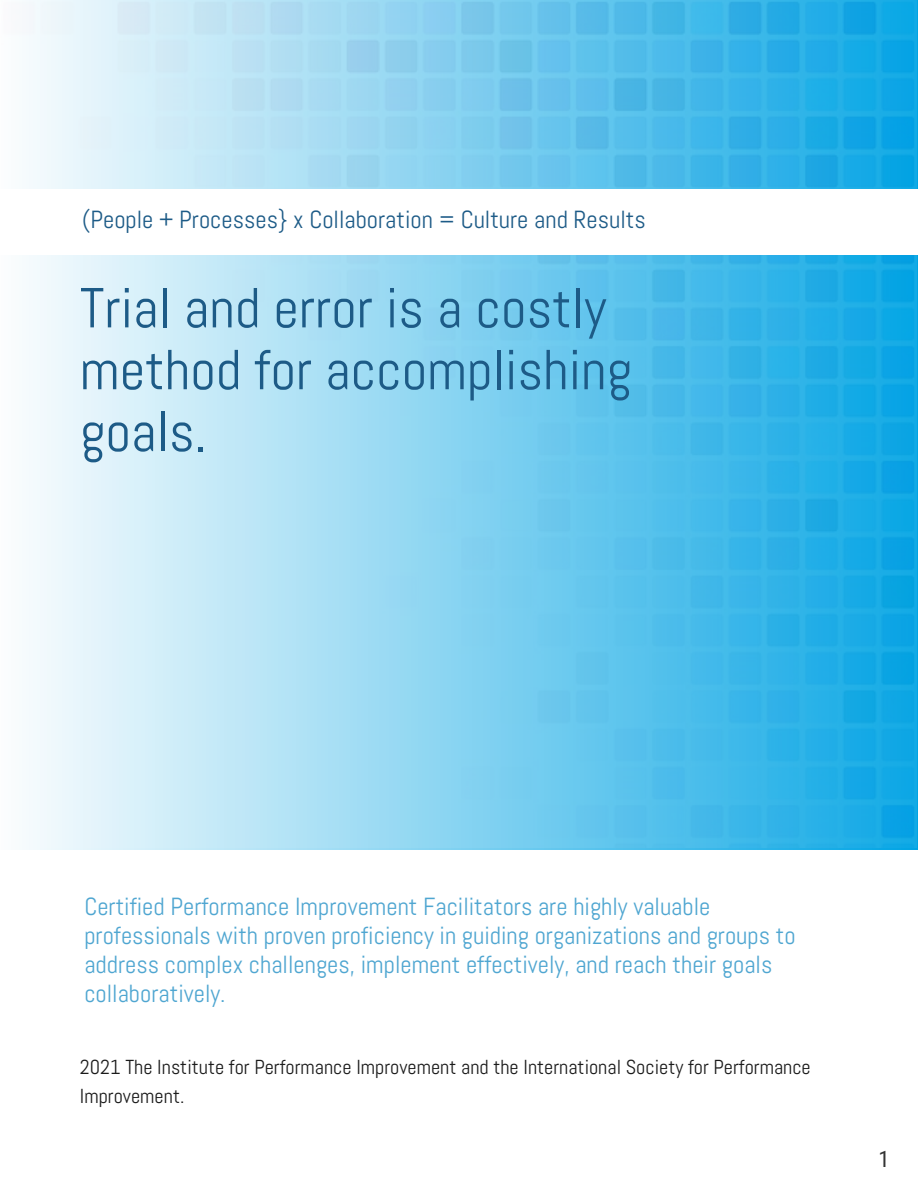
<style>
.page{position:relative;width:918px;height:1188px;background:#fff}
.page>*{position:absolute;margin:0;border:0;box-sizing:border-box;transform-origin:0 0}
.t1{font:56.25px/61.8px "Abel";color:#1d5b87}
.t2{font:24.75px/29.2px "Abel";color:#4fa6d1}
.t3{font:24.75px "Abel";color:#1d5b87}
.t4{font:22.5px "Roboto Condensed";color:#333}
.t5{font:20.25px/28.2px "Abel";color:#1b1b1b}
</style>
<div class="page">
<img style="left:26px;top:0;width:891px;height:847px">
<div style="left:0;top:189px;width:918px;height:65px;background:#fff"></div>
<p class="t3" style="left:82px;top:204px;width:565px">(People + Processes} x Collaboration = Culture and Results</p>
<h1 class="t1" style="left:80px;top:277px;width:554px">Trial and error is a costly method for accomplishing goals.</h1>
<p class="t2" style="left:84px;top:892px;width:713px">Certified Performance Improvement Facilitators are highly valuable professionals with proven proficiency in guiding organizations and groups to address complex challenges, implement effectively, and reach their goals collaboratively.</p>
<p class="t5" style="left:80px;top:1053px;width:732px">2021 The Institute for Performance Improvement and the International Society for Performance<br>Improvement.</p>
<p class="t4" style="left:879px;top:1143px;width:13px">1</p>
</div>
